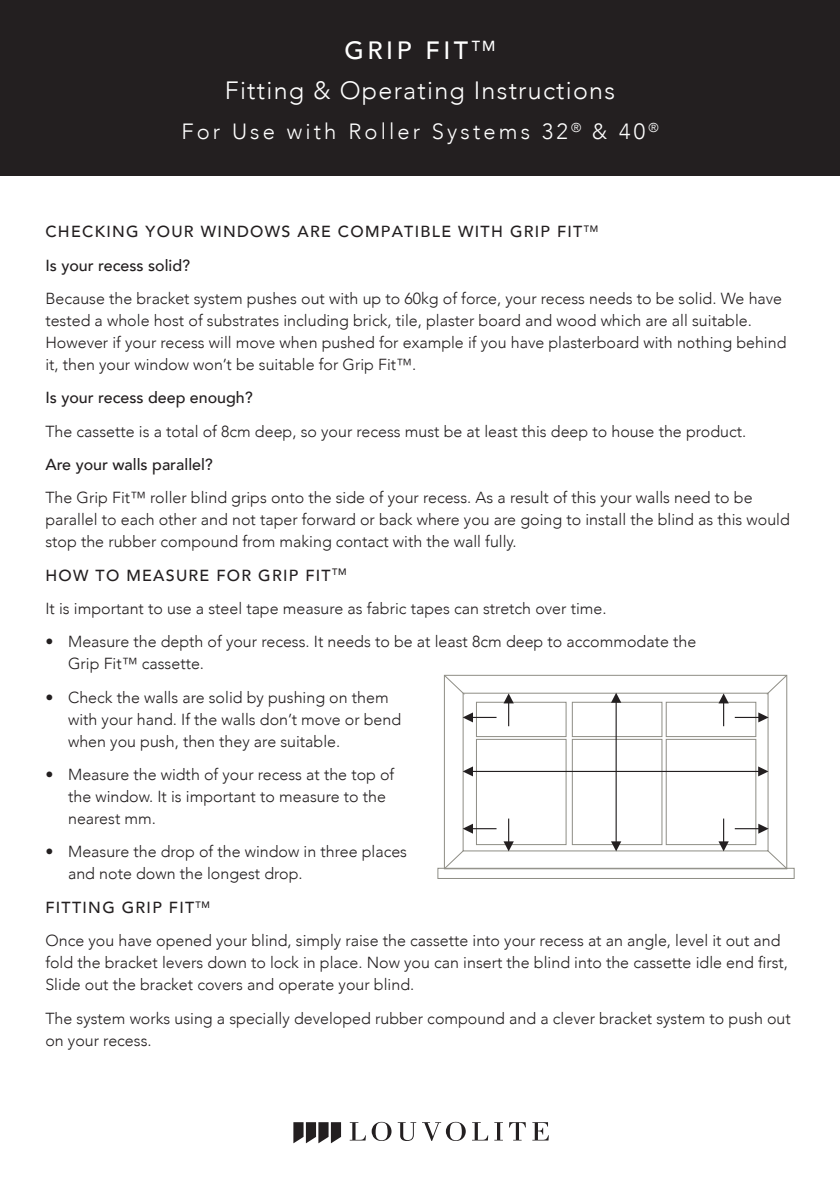
<style>
.page{position:relative;width:840px;height:1191px;background:#fff}
.page>*{position:absolute;margin:0;border:0;box-sizing:border-box;transform-origin:0 0}
.t1{font:300 25px "Avenir";letter-spacing:.05em;color:#fff}
.t2{font:500 25px "Avenir";letter-spacing:.14em;color:#fff}
.t3{font:300 22px "Avenir";letter-spacing:.14em;color:#fff}
.body_text{font:300 16px/22px "Avenir";color:#231f20}
.body_text-2{font:500 16px "Avenir";letter-spacing:.08em;color:#231f20}
.body_text-3{font:500 16px "Avenir";color:#231f20}
</style>
<div class="page">
<svg style="left:349px;top:1121px;width:199px;height:20px"></svg>
<svg style="left:293px;top:1122px;width:48px;height:21px"></svg>
<div style="left:0;top:0;width:839px;height:176px;background:#231f20"></div>
<div style="left:475px;top:702px;width:91px;height:35px;border:1px solid #8e8d85"></div>
<div style="left:571px;top:702px;width:91px;height:35px;border:1px solid #8e8d85"></div>
<div style="left:665px;top:702px;width:90px;height:35px;border:1px solid #8e8d85"></div>
<div style="left:475px;top:739px;width:91px;height:106px;border:1px solid #8e8d85"></div>
<div style="left:571px;top:739px;width:91px;height:106px;border:1px solid #8e8d85"></div>
<div style="left:665px;top:739px;width:90px;height:106px;border:1px solid #8e8d85"></div>
<div style="left:462px;top:693px;width:306px;height:158px;border:1px solid #8e8d85"></div>
<div style="left:443px;top:675px;width:343px;height:194px;border:1px solid #8e8d85"></div>
<div style="left:437px;top:868px;width:357px;height:11px;border:1px solid #8e8d85"></div>
<svg style="left:443px;top:849px;width:22px;height:20px"></svg>
<svg style="left:765px;top:849px;width:22px;height:21px"></svg>
<svg style="left:765px;top:674px;width:22px;height:21px"></svg>
<svg style="left:443px;top:674px;width:22px;height:21px"></svg>
<svg style="left:610px;top:693px;width:11px;height:9px"></svg>
<svg style="left:610px;top:841px;width:11px;height:10px"></svg>
<hr style="left:615px;top:699px;width:1px;height:146px;background:#231f20">
<svg style="left:718px;top:693px;width:10px;height:33px"></svg>
<svg style="left:734px;top:712px;width:34px;height:10px"></svg>
<svg style="left:734px;top:823px;width:34px;height:10px"></svg>
<svg style="left:718px;top:818px;width:10px;height:33px"></svg>
<svg style="left:503px;top:693px;width:10px;height:33px"></svg>
<svg style="left:503px;top:818px;width:10px;height:33px"></svg>
<svg style="left:757px;top:766px;width:11px;height:10px"></svg>
<svg style="left:462px;top:766px;width:10px;height:10px"></svg>
<hr style="left:469px;top:771px;width:290px;height:1px;background:#231f20">
<svg style="left:462px;top:712px;width:34px;height:10px"></svg>
<svg style="left:462px;top:823px;width:34px;height:10px"></svg>
<p class="t2" style="left:344px;top:29px;width:152px">GRIP FIT<sup>TM</sup></p>
<p class="t1" style="left:225px;top:76px;width:391px">Fitting &amp; Operating Instructions</p>
<p class="t3" style="left:181px;top:118px;width:478px">For Use with Roller Systems 32<sup>®</sup> &amp; 40<sup>®</sup></p>
<p class="body_text-2" style="left:45px;top:218px;width:554px">CHECKING YOUR WINDOWS ARE COMPATIBLE WITH GRIP FIT<sup>TM</sup></p>
<p class="body_text-3" style="left:45px;top:251px;width:146px">Is your recess solid?</p>
<p class="body_text" style="left:45px;top:287px;width:742px">Because the bracket system pushes out with up to 60kg of force, your recess needs to be solid. We have tested a whole host of substrates including brick, tile, plaster board and wood which are all suitable.<br>However if your recess will move when pushed for example if you have plasterboard with nothing behind it, then your window won’t be suitable for Grip Fit™.</p>
<p class="body_text-3" style="left:45px;top:384px;width:209px">Is your recess deep enough?</p>
<p class="body_text" style="left:45px;top:420px;width:702px">The cassette is a total of 8cm deep, so your recess must be at least this deep to house the product.</p>
<p class="body_text-3" style="left:45px;top:450px;width:169px">Are your walls parallel?</p>
<p class="body_text" style="left:45px;top:487px;width:745px">The Grip Fit™ roller blind grips onto the side of your recess. As a result of this your walls need to be parallel to each other and not taper forward or back where you are going to install the blind as this would stop the rubber compound from making contact with the wall fully.</p>
<p class="body_text-2" style="left:45px;top:561px;width:302px">HOW TO MEASURE FOR GRIP FIT<sup>TM</sup></p>
<p class="body_text" style="left:45px;top:597px;width:562px">It is important to use a steel tape measure as fabric tapes can stretch over time.</p>
<p class="body_text" style="left:68px;top:631px;width:629px;text-indent:-23px">• Measure the depth of your recess. It needs to be at least 8cm deep to accommodate the<br>Grip Fit™ cassette.</p>
<p class="body_text" style="left:68px;top:686px;width:334px;text-indent:-23px">• Check the walls are solid by pushing on them with your hand. If the walls don’t move or bend when you push, then they are suitable.</p>
<p class="body_text" style="left:68px;top:763px;width:327px;text-indent:-23px">• Measure the width of your recess at the top of the window. It is important to measure to the nearest mm.</p>
<p class="body_text" style="left:68px;top:841px;width:340px;text-indent:-23px">• Measure the drop of the window in three places and note down the longest drop.</p>
<p class="body_text-2" style="left:45px;top:893px;width:166px">FITTING GRIP FIT<sup>TM</sup></p>
<p class="body_text" style="left:45px;top:929px;width:743px">Once you have opened your blind, simply raise the cassette into your recess at an angle, level it out and fold the bracket levers down to lock in place. Now you can insert the blind into the cassette idle end first,<br>Slide out the bracket covers and operate your blind.</p>
<p class="body_text" style="left:45px;top:1007px;width:746px">The system works using a specially developed rubber compound and a clever bracket system to push out on your recess.</p>
</div>
